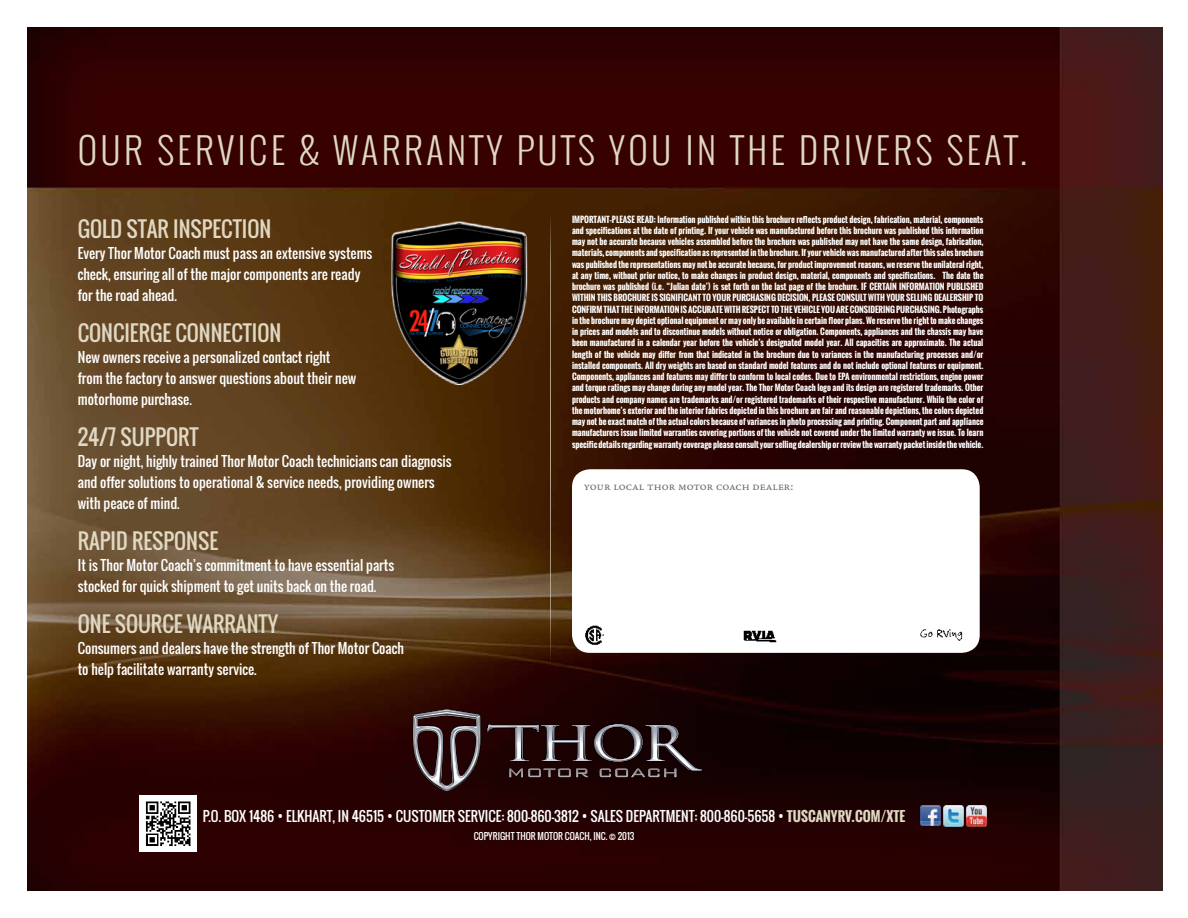
<style>
.page{position:relative;width:1188px;height:918px;background:#fff}
.page>*{position:absolute;margin:0;border:0;box-sizing:border-box;transform-origin:0 0}
.t1{font:300 36px "Oswald";letter-spacing:.1em;color:#e0d8c3}
.t2{font:21px "Oswald";color:#e0d8c3}
.t3{font:13.5px/21px "Oswald";color:#fff}
.t4{font:13.5px "Adobe Jenson Regular SC";color:#6b686d}
.t5{font:700 13.5px "Oswald";color:#e0d8c3}
.t6{font:9px "Oswald";color:#fff}
.t7{font:700 8.25px/11.2px "Oswald";letter-spacing:-.005em;color:#fff;text-align:justify}
.s1{font-weight:700;color:#e0d8c3}
</style>
<div class="page">
<img style="left:27px;top:27px;width:1135px;height:864px">
<svg style="left:413px;top:709px;width:290px;height:83px;background:#372325"></svg>
<img style="left:921px;top:806px;width:20px;height:20px">
<img style="left:943px;top:806px;width:21px;height:20px">
<img style="left:966px;top:806px;width:20px;height:20px">
<div style="left:140px;top:795px;width:57px;height:57px;background:#fff"></div>
<svg style="left:146px;top:801px;width:44px;height:45px"></svg>
<svg style="left:550px;top:213px;width:1px;height:451px"></svg>
<div style="left:572px;top:469px;width:408px;height:184px;background:#fff;border-radius:18px"></div>
<img style="left:585px;top:625px;width:20px;height:20px">
<img style="left:744px;top:630px;width:33px;height:12px">
<img style="left:920px;top:629px;width:43px;height:11px">
<svg style="left:391px;top:222px;width:136px;height:163px"></svg>
<img style="left:393px;top:224px;width:132px;height:160px">
<h1 class="t1" style="left:78px;top:124px;width:951px">OUR SERVICE &amp; WARRANTY PUTS YOU IN THE DRIVERS SEAT.</h1>
<h2 class="t2" style="left:78px;top:213px;width:195px">GOLD STAR INSPECTION</h2>
<h3 class="t3" style="left:78px;top:242px;width:296px">Every Thor Motor Coach must pass an extensive systems check, ensuring all of the major components are ready for the road ahead.</h3>
<h2 class="t2" style="left:78px;top:317px;width:205px">CONCIERGE CONNECTION</h2>
<h3 class="t3" style="left:78px;top:346px;width:280px">New owners receive a personalized contact right from the factory to answer questions about their new motorhome purchase.</h3>
<h2 class="t2" style="left:78px;top:421px;width:122px">24/7 SU PPORT</h2>
<h3 class="t3" style="left:78px;top:450px;width:375px">Day or night, highly trained Thor Motor Coach technicians can diagnosis and offer solutions to operational &amp; service needs, providing owners with peace of mind.</h3>
<h2 class="t2" style="left:78px;top:525px;width:142px">RAPID RESPONSE</h2>
<h3 class="t3" style="left:78px;top:554px;width:318px">It is Thor Motor Coach’s commitment to have essential parts stocked for quick shipment to get units back on the road.</h3>
<h2 class="t2" style="left:78px;top:608px;width:202px">ONE SOURCE WARRANTY</h2>
<h3 class="t3" style="left:78px;top:637px;width:328px">Consumers and dealers have the strength of Thor Motor Coach to help facilitate warranty service.</h3>
<p class="t7" style="left:572px;top:214px;width:413px">IMPORTANT–PLEASE READ: Information published within this brochure reflects product design, fabrication, material, components and specifications at the date of printing. If your vehicle was manufactured before this brochure was published this information may not be accurate because vehicles assembled before the brochure was published may not have the same design, fabrication, materials, components and specification as represented in the brochure. If your vehicle was manufactured after this sales brochure was published the representations may not be accurate because, for product improvement reasons, we reserve the unilateral right, at any time, without prior notice, to make changes in product design, material, components and specifications. The date the brochure was published (i.e. “Julian date’) is set forth on the last page of the brochure. IF CERTAIN INFORMATION PUBLISHED WITHIN THIS BROCHURE IS SIGNIFICANT TO YOUR PURCHASING DECISION, PLEASE CONSULT WITH YOUR SELLING DEALERSHIP TO CONFIRM THAT THE INFORMATION IS ACCURATE WITH RESPECT TO THE VEHICLE YOU ARE CONSIDERING PURCHASING. Photographs in the brochure may depict optional equipment or may only be available in certain floor plans. We reserve the right to make changes in prices and models and to discontinue models without notice or obligation. Components, appliances and the chassis may have been manufactured in a calendar year before the vehicle’s designated model year. All capacities are approximate. The actual length of the vehicle may differ from that indicated in the brochure due to variances in the manufacturing processes and/or installed components. All dry weights are based on standard model features and do not include optional features or equipment.<br>Components, appliances and features may differ to conform to local codes. Due to EPA environmental restrictions, engine power and torque ratings may change during any model year. The Thor Motor Coach logo and its design are registered trademarks. Other products and company names are trademarks and/or registered trademarks of their respective manufacturer. While the color of the motorhome’s exterior and the interior fabrics depicted in this brochure are fair and reasonable depictions, the colors depicted may not be exact match of the actual colors because of variances in photo processing and printing. Component part and appliance manufacturers issue limited warranties covering portions of the vehicle not covered under the limited warranty we issue. To learn specific details regarding warranty coverage please consult your selling dealership or review the warranty packet inside the vehicle.</p>
<h3 class="t4" style="left:584px;top:479px;width:211px">your local thor motor coach dealer:</h3>
<h3 class="t3" style="left:203px;top:805px;width:607px">P.O. Box 1486 • Elkhart, IN 46515 • Custo mer Service: 800-860-3812 • Sales Department: 800-860-5658 • <span class="s1">tuscanyrv</span></h3>
<h3 class="t5" style="left:852px;top:806px;width:13px">.com</h3>
<h3 class="t5" style="left:880px;top:806px;width:14px">/xte</h3>
<p class="t6" style="left:474px;top:829px;width:70px">copyri ght Thor Motor</p>
<p class="t6" style="left:565px;top:829px;width:71px">Coach, Inc. © 2013</p>
</div>
